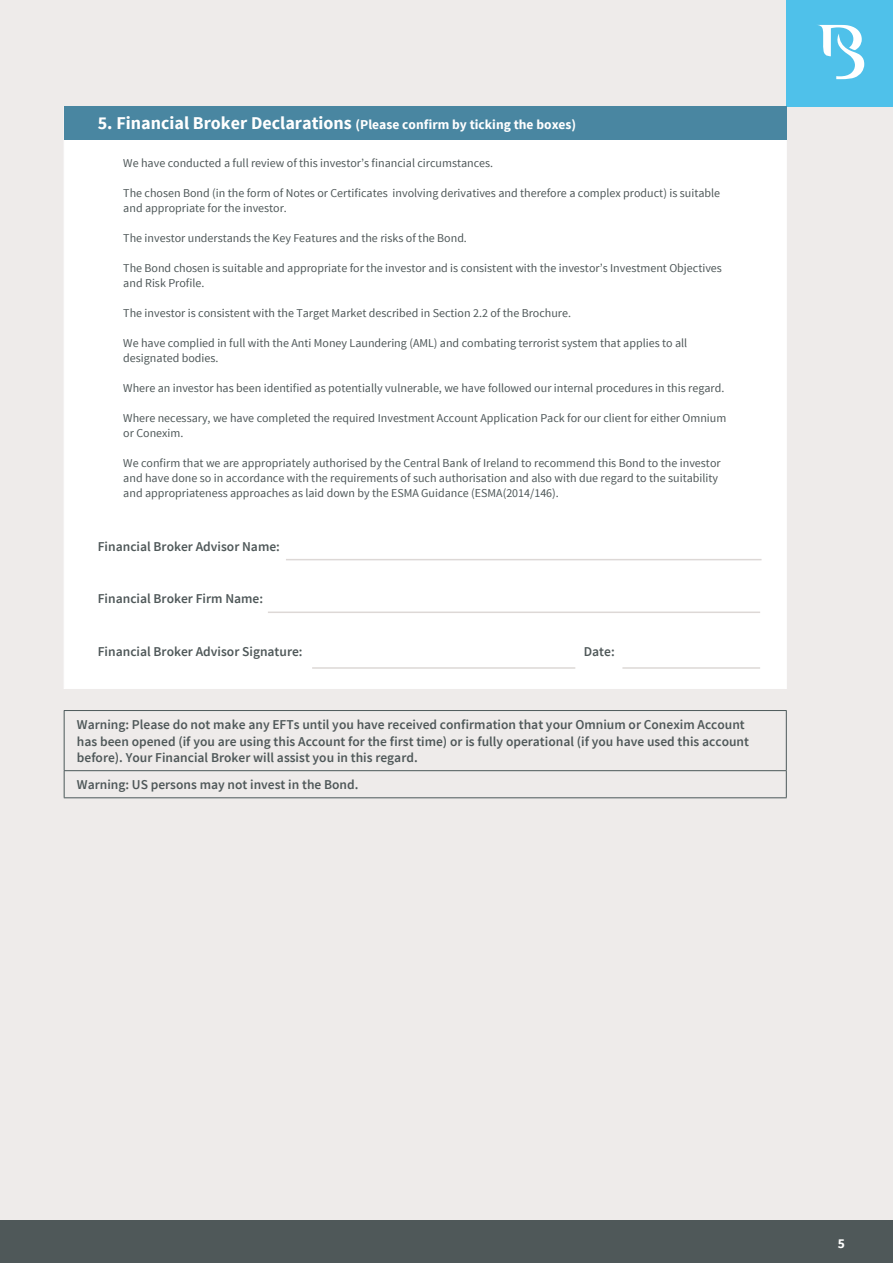
<style>
.page{position:relative;width:893px;height:1263px;background:#eeebea}
.page>*{position:absolute;margin:0;border:0;box-sizing:border-box;transform-origin:0 0}
.t1{font:600 13.5px/16.5px "Source Sans Pro";color:#4f5859}
.t2{font:700 13.5px "Source Sans Pro";color:#fff}
.t3{font:12px/15px "Source Sans Pro";color:#4f5859}
.s1{font-size:18px}
</style>
<div class="page">
<div style="left:0;top:1220px;width:893px;height:43px;background:#4f5859"></div>
<div style="left:787px;top:0;width:106px;height:106px;background:#4fc1ea"></div>
<svg style="left:818px;top:25px;width:46px;height:54px"></svg>
<div style="left:64px;top:106px;width:723px;height:583px;background:#fff"></div>
<div style="left:64px;top:106px;width:723px;height:33px;background:#4986a1"></div>
<hr style="left:268px;top:611px;width:492px;height:2px;background:#ddd8d6">
<hr style="left:312px;top:667px;width:263px;height:2px;background:#ddd8d6">
<hr style="left:622px;top:667px;width:138px;height:2px;background:#ddd8d6">
<hr style="left:286px;top:559px;width:475px;height:1px;background:#ddd8d6">
<hr style="left:64px;top:710px;width:723px;height:1px;background:#4b5859">
<hr style="left:64px;top:711px;width:1px;height:59px;background:#4b5859">
<hr style="left:786px;top:711px;width:1px;height:59px;background:#4b5859">
<hr style="left:64px;top:770px;width:723px;height:1px;background:#4b5859">
<svg style="left:64px;top:771px;width:1px;height:26px"></svg>
<svg style="left:786px;top:771px;width:1px;height:26px"></svg>
<hr style="left:64px;top:797px;width:723px;height:1px;background:#4b5859">
<p class="t2" style="left:98px;top:116px;width:480px"><span class="s1">5. Financial Broker Declarations</span> (Please confirm by ticking the boxes)</p>
<p class="t3" style="left:123px;top:155px;width:371px">We have conducted a full review of this investor’s financial circumstances.</p>
<p class="t3" style="left:123px;top:185px;width:598px">The chosen Bond (in the form of Notes or Certificates involving derivatives and therefore a complex product) is suitable and appropriate for the investor.</p>
<p class="t3" style="left:123px;top:230px;width:345px">The investor understands the Key Features and the risks of the Bond.</p>
<p class="t3" style="left:123px;top:260px;width:600px">The Bond chosen is suitable and appropriate for the investor and is consistent with the investor’s Investment Objectives and Risk Profile.</p>
<p class="t3" style="left:123px;top:305px;width:449px">The investor is consistent with the Target Market described in Section 2.2 of the Brochure.</p>
<p class="t3" style="left:123px;top:335px;width:566px">We have complied in full with the Anti Money Laundering (AML) and combating terrorist system that applies to all</p>
<p class="t3" style="left:123px;top:350px;width:97px">designated bodies.</p>
<p class="t3" style="left:123px;top:380px;width:603px">Where an investor has been identified as potentially vulnerable, we have followed our internal procedures in this regard.</p>
<p class="t3" style="left:123px;top:410px;width:605px">Where necessary, we have completed the required Investment Account Application Pack for our client for either Omnium or Conexim.</p>
<p class="t3" style="left:123px;top:455px;width:599px">We confirm that we are appropriately authorised by the Central Bank of Ireland to recommend this Bond to the investor</p>
<p class="t3" style="left:123px;top:470px;width:596px">and have done so in accordance with the requirements of such authorisation and also with due regard to the suitability</p>
<p class="t3" style="left:123px;top:485px;width:437px">and appropriateness approaches as laid down by the ESMA Guidance (ESMA(2014/146).</p>
<p class="t1" style="left:98px;top:538px;width:184px">Financial Broker Advisor Name:</p>
<p class="t1" style="left:98px;top:591px;width:167px">Financial Broker Firm Name:</p>
<p class="t1" style="left:98px;top:643px;width:206px">Financial Broker Advisor Signature:</p>
<p class="t1" style="left:584px;top:643px;width:32px">Date:</p>
<p class="t1" style="left:77px;top:717px;width:674px">Warning: Please do not make any EFTs until you have received confirmation that your Omnium or Conexim Account has been opened (if you are using this Account for the first time) or is fully operational (if you have used this account before). Your Financial Broker will assist you in this regard.</p>
<p class="t1" style="left:77px;top:777px;width:283px">Warning: US persons may not invest in the Bond.</p>
<p class="t2" style="left:838px;top:1234px;width:9px">5</p>
</div>
